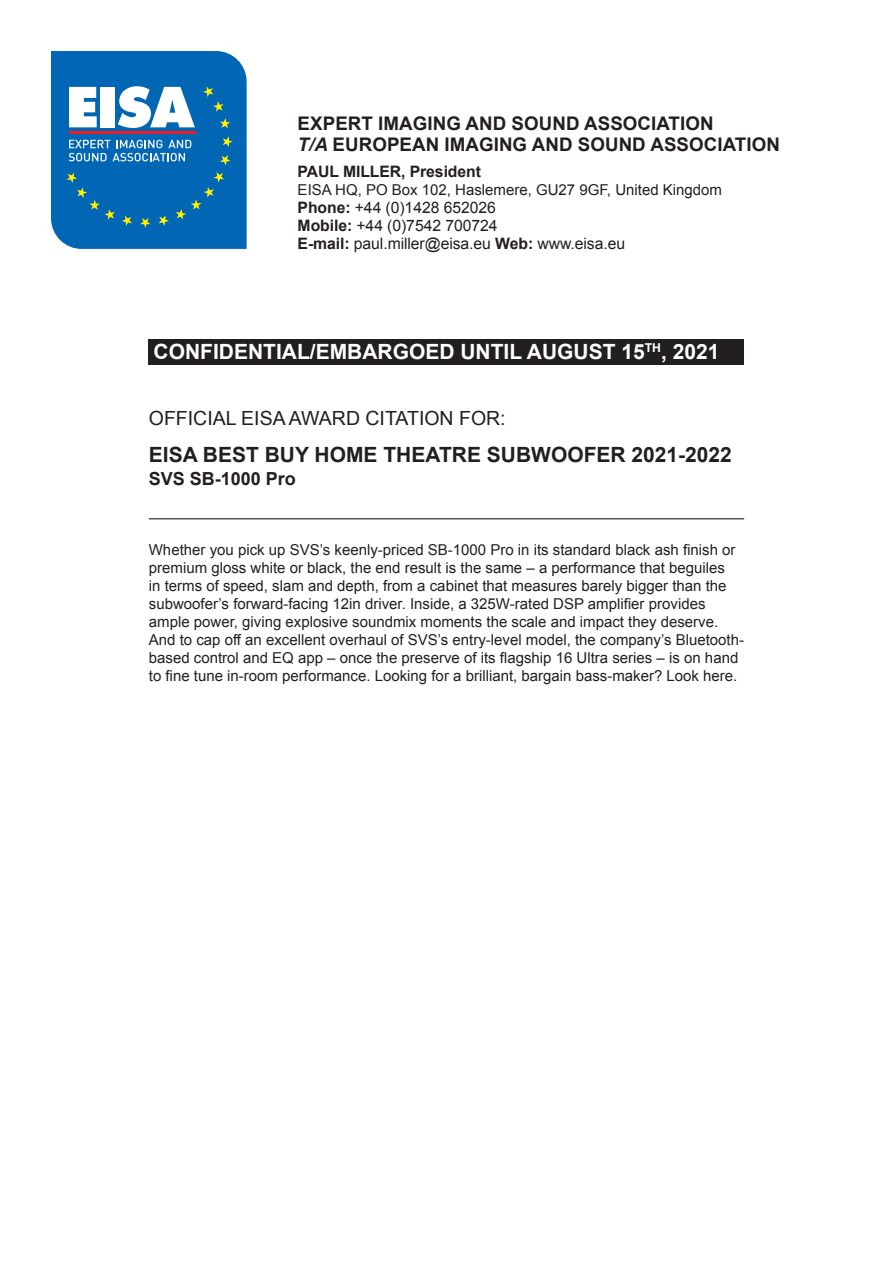
<style>
.page{position:relative;width:893px;height:1263px;background:#fff}
.page>*{position:absolute;margin:0;border:0;box-sizing:border-box;transform-origin:0 0}
.t1{font:700 21px "Arial";color:#fff}
.t2{font:700 21px "Arial";color:#231f20}
.t3{font:19.5px "Arial";color:#231f20}
.t4{font:700 18.75px "Arial";letter-spacing:.005em;color:#231f20}
.t5{font:700 18px "Arial";color:#231f20}
.t6{font:15.75px "Arial";letter-spacing:-.005em;color:#231f20}
.t7{font:700 15.75px "Arial";letter-spacing:-.005em;color:#231f20}
.t8{font:15px/18px "Arial";color:#231f20}
.s1{font-style:italic}
.s2{font-weight:700}
</style>
<div class="page">
<svg style="left:51px;top:51px;width:196px;height:198px"></svg>
<hr style="left:149px;top:518px;width:595px;height:1px;background:#231f20">
<div style="left:149px;top:339px;width:595px;height:26px;background:#231f20"></div>
<p class="t4" style="left:298px;top:111px;width:100px">EXPERT IMAGING</p>
<p class="t4" style="left:466px;top:111px;width:15px">AND</p>
<p class="t4" style="left:512px;top:111px;width:27px">SOUND</p>
<p class="t4" style="left:584px;top:111px;width:26px">ASSOCIATION</p>
<p class="t4" style="left:298px;top:132px;width:166px"><span class="s1">T/A</span> EUROPEAN IMAGING</p>
<p class="t4" style="left:532px;top:132px;width:15px">AND</p>
<p class="t4" style="left:578px;top:132px;width:27px">SOUND</p>
<p class="t4" style="left:650px;top:132px;width:26px">ASSOCIATION</p>
<p class="t7" style="left:298px;top:161px;width:185px">PAUL MILLER, PRESIDENT</p>
<p class="t8" style="left:298px;top:181px;width:426px">EISA HQ, PO Box 102, Haslemere, GU27 9GF, United Kingdom</p>
<p class="t6" style="left:298px;top:197px;width:200px"><span class="s2">PHONE:</span> +44 (0)1428 652026</p>
<p class="t6" style="left:298px;top:215px;width:201px"><span class="s2">MOBILE:</span> +44 (0)7542 700724</p>
<p class="t6" style="left:298px;top:233px;width:329px"><span class="s2">E-MAIL:</span> paul.miller@eisa.eu <span class="s2">WEB:</span> www.eisa.eu</p>
<p class="t1" style="left:153px;top:338px;width:567px">CONFIDENTIAL/EMBARGOED UNTIL AUGUST 15<sup>TH</sup>, 2021</p>
<p class="t3" style="left:149px;top:406px;width:358px">OFFICIAL EISA Award citation FOR:</p>
<p class="t2" style="left:149px;top:441px;width:585px">EISA BEST BUY HOME THEATRE SUBWOOFER 2021-2022</p>
<p class="t5" style="left:149px;top:466px;width:149px">SVS SB-1000 PRO</p>
<p class="t8" style="left:149px;top:541px;width:597px">Whether you pick up SVS’s keenly-priced SB-1000 Pro in its standard black ash finish or premium gloss white or black, the end result is the same – a performance that beguiles<br>in terms of speed, slam and depth, from a cabinet that measures barely bigger than the subwoofer’s forward-facing 12in driver. Inside, a 325W-rated DSP amplifier provides ample power, giving explosive soundmix moments the scale and impact they deserve.<br>And to cap off an excellent overhaul of SVS’s entry-level model, the company’s Bluetooth&shy;based control and EQ app – once the preserve of its flagship 16 Ultra series – is on hand to fine tune in-room performance. Looking for a brilliant, bargain bass-maker? Look here.</p>
</div>
